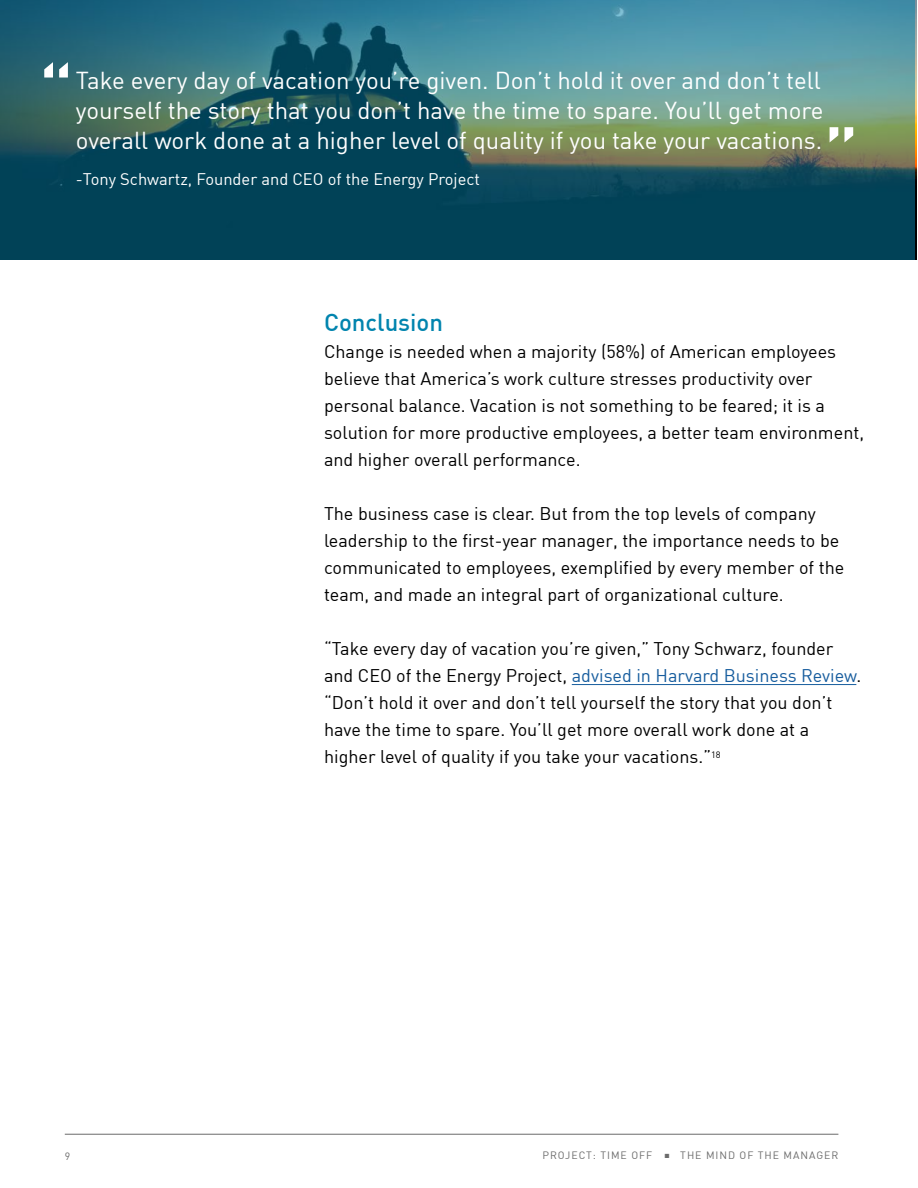
<style>
.page{position:relative;width:918px;height:1188px;background:#fff}
.page>*{position:absolute;margin:0;border:0;box-sizing:border-box;transform-origin:0 0}
.t1{font:500 78px "DIN Pro";color:#fff}
.t2{font:24px/30px "DIN";color:#fff;text-align:justify}
.t3{font:500 24px "DIN Pro";color:#0184ae}
.t4{font:18px/27px "DIN";color:#000}
.t5{font:16.5px "DIN";color:#fff}
.page{font:10.5px "DIN";letter-spacing:.09em;color:#6b6b6b}
.s1{color:#175d9e}
</style>
<div class="page">
<svg style="left:0;top:0;width:915px;height:259px;background:#2c6871"></svg>
<hr style="left:572px;top:684px;width:284px;height:1px;background:#175d9e">
<hr style="left:65px;top:1134px;width:773px;height:1px;background:#6b6b6b">
<p class="t1" style="left:38px;top:46px;width:37px">“</p>
<p class="t2" style="left:76px;top:65px;width:749px">Take every day of vacation you’re given. Don’t hold it over and don’t tell yourself the story that you don’t have the time to spare. You’ll get more overall work done at a higher level of quality if you take your vacations.</p>
<p class="t5" style="left:76px;top:169px;width:406px">-Tony Schwartz, Founder and CEO of the Energy Project</p>
<p class="t1" style="left:823px;top:104px;width:37px">”</p>
<p class="t3" style="left:324px;top:307px;width:121px">Conclusion</p>
<p class="t4" style="left:324px;top:338px;width:542px">Change is needed when a majority (58%) of American employees believe that America’s work culture stresses productivity over personal balance. Vacation is not something to be feared; it is a solution for more productive employees, a better team environment, and higher overall performance.</p>
<p class="t4" style="left:324px;top:500px;width:522px">The business case is clear. But from the top levels of company leadership to the first-year manager, the importance needs to be communicated to employees, exemplified by every member of the team, and made an integral part of organizational culture.</p>
<p class="t4" style="left:324px;top:635px;width:539px">“Take every day of vacation you’re given,” Tony Schwarz, founder and CEO of the Energy Project, <span class="s1">advised in Harvard Business Review</span>. “Don’t hold it over and don’t tell yourself the story that you don’t have the time to spare. You’ll get more overall work done at a higher level of quality if you take your vacations.”<sup>18</sup></p>
<p class="page" style="left:65px;top:1150px;width:7px">9</p>
<p class="page" style="left:542px;top:1149px;width:297px">PROJECT: TIME OFF ■ THE MIND OF THE MANAGER</p>
</div>
